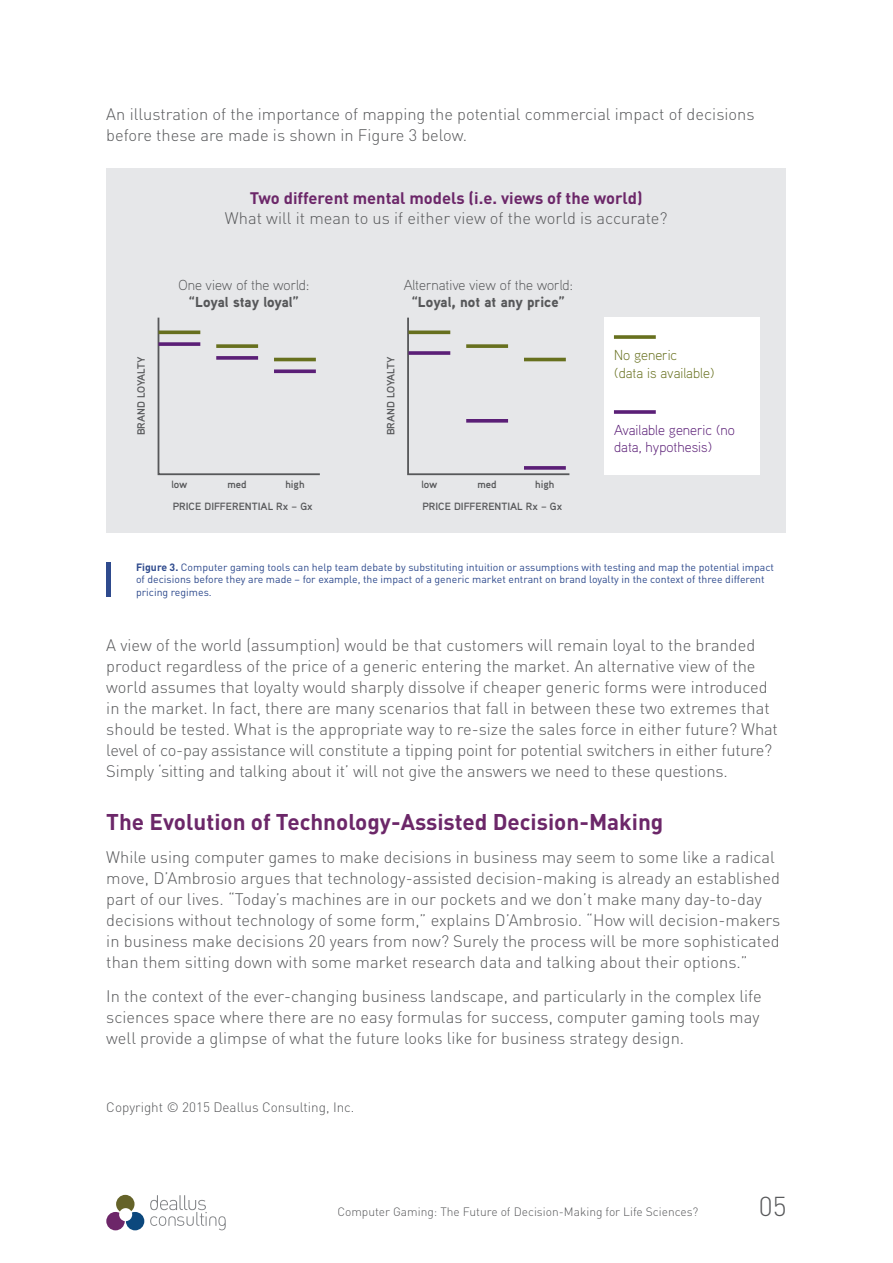
<style>
.page{position:relative;width:893px;height:1263px;background:#fff}
.page>*{position:absolute;margin:0;border:0;box-sizing:border-box;transform-origin:0 0}
.t1{font:300 27px "DIN";color:#57585a}
.t2{font:700 22.5px "DIN";color:#6c2769}
.t3{font:300 16.5px/21px "DIN";color:#57585a}
.t4{font:700 16.5px "DIN";color:#6c2769}
.t5{font:300 14.4px "Aaux Pro";color:#57585a}
.t6{font:900 14.4px "Aaux Pro";color:#57585a}
.t7{font:300 14.4px/17.4px "Aaux Pro";color:#5b1f77}
.t8{font:300 14.4px/17.4px "Aaux Pro";color:#67701e}
.t9{font:300 13.5px "DIN";color:#57585a}
.t10{font:300 12px "DIN";color:#57585a}
.t11{font:10.5px/12.6px "DIN";color:#2e4a8d}
.t12{font:700 10.5px "Aaux Pro";color:#57585a}
.s1{font-weight:700}
</style>
<div class="page">
<svg style="left:106px;top:1195px;width:38px;height:35px"></svg>
<svg style="left:150px;top:1195px;width:76px;height:35px"></svg>
<div style="left:106px;top:168px;width:680px;height:364px;background:#e6e7e9"></div>
<div style="left:604px;top:318px;width:156px;height:157px;background:#fff"></div>
<svg style="left:157px;top:317px;width:163px;height:159px"></svg>
<svg style="left:407px;top:317px;width:163px;height:159px"></svg>
<svg style="left:158px;top:330px;width:42px;height:4px"></svg>
<svg style="left:158px;top:342px;width:42px;height:4px"></svg>
<svg style="left:614px;top:335px;width:42px;height:4px"></svg>
<svg style="left:614px;top:410px;width:42px;height:4px"></svg>
<svg style="left:216px;top:344px;width:42px;height:4px"></svg>
<svg style="left:216px;top:356px;width:42px;height:4px"></svg>
<hr style="left:274px;top:358px;width:42px;height:3px;background:#67701e">
<svg style="left:274px;top:369px;width:42px;height:4px"></svg>
<svg style="left:408px;top:330px;width:42px;height:4px"></svg>
<svg style="left:408px;top:351px;width:42px;height:4px"></svg>
<svg style="left:466px;top:344px;width:42px;height:4px"></svg>
<svg style="left:466px;top:419px;width:42px;height:4px"></svg>
<hr style="left:524px;top:358px;width:42px;height:3px;background:#67701e">
<svg style="left:524px;top:466px;width:42px;height:4px"></svg>
<div style="left:106px;top:562px;width:5px;height:35px;background:#2e4a8d"></div>
<p class="t3" style="left:106px;top:103px;width:650px">An illustration of the importance of mapping the potential commercial impact of decisions before these are made is shown in Figure 3 below.</p>
<p class="t4" style="left:250px;top:188px;width:394px">Two different mental models (i.e. views of the world)</p>
<p class="t3" style="left:225px;top:208px;width:444px">What will it mean to us if either view of the world is accurate?</p>
<p class="t12" style="left:134px;top:435px;width:80px;rotate:-90deg">BRAND LOYALTY</p>
<p class="t5" style="left:179px;top:276px;width:132px">One view of the world:</p>
<p class="t6" style="left:189px;top:293px;width:112px">“Loyal stay loyal”</p>
<p class="t12" style="left:171px;top:478px;width:18px">low</p>
<p class="t12" style="left:228px;top:478px;width:21px">med</p>
<p class="t12" style="left:285px;top:478px;width:21px">high</p>
<p class="t12" style="left:173px;top:500px;width:141px">PRICE DIFFERENTIAL Rx – Gx</p>
<p class="t5" style="left:404px;top:276px;width:171px">Alternative view of the world:</p>
<p class="t6" style="left:411px;top:293px;width:155px">“Loyal, not at any price”</p>
<p class="t12" style="left:384px;top:435px;width:80px;rotate:-90deg">BRAND LOYALTY</p>
<p class="t8" style="left:614px;top:346px;width:102px">No generic<br>(data is available)</p>
<p class="t7" style="left:614px;top:421px;width:122px">Available generic (no data, hypothesis)</p>
<p class="t12" style="left:421px;top:478px;width:18px">low</p>
<p class="t12" style="left:478px;top:478px;width:21px">med</p>
<p class="t12" style="left:535px;top:478px;width:21px">high</p>
<p class="t12" style="left:422px;top:500px;width:141px">PRICE DIFFERENTIAL Rx – Gx</p>
<p class="t11" style="left:136px;top:560px;width:639px"><span class="s1">Figure 3.</span> Computer gaming tools can help team debate by substituting intuition or assumptions with testing and map the potential impact of decisions before they are made – for example, the impact of a generic market entrant on brand loyalty in the context of three different pricing regimes.</p>
<p class="t3" style="left:106px;top:634px;width:673px">A view of the world (assumption) would be that customers will remain loyal to the branded product regardless of the price of a generic entering the market. An alternative view of the world assumes that loyalty would sharply dissolve if cheaper generic forms were introduced in the market. In fact, there are many scenarios that fall in between these two extremes that should be tested. What is the appropriate way to re-size the sales force in either future? What level of co-pay assistance will constitute a tipping point for potential switchers in either future?<br>Simply ‘sitting and talking about it’ will not give the answers we need to these questions.</p>
<h2 class="t2" style="left:106px;top:807px;width:559px">The Evolution of Technology-Assisted Decision-Making</h2>
<p class="t3" style="left:106px;top:847px;width:675px">While using computer games to make decisions in business may seem to some like a radical move, D’Ambrosio argues that technology-assisted decision-making is already an established part of our lives. “Today’s machines are in our pockets and we don’t make many day-to-day decisions without technology of some form,” explains D’Ambrosio. “How will decision-makers in business make decisions 20 years from now? Surely the process will be more sophisticated than them sitting down with some market research data and talking about their options.”</p>
<p class="t3" style="left:106px;top:986px;width:657px">In the context of the ever-changing business landscape, and particularly in the complex life sciences space where there are no easy formulas for success, computer gaming tools may well provide a glimpse of what the future looks like for business strategy design.</p>
<p class="t9" style="left:106px;top:1098px;width:250px">Copyright © 2015 Deallus Consulting, Inc.</p>
<p class="t10" style="left:337px;top:1204px;width:363px">Computer Gaming: The Future of Decision-Making for Life Sciences?</p>
<h1 class="t1" style="left:759px;top:1190px;width:29px">05</h1>
</div>
